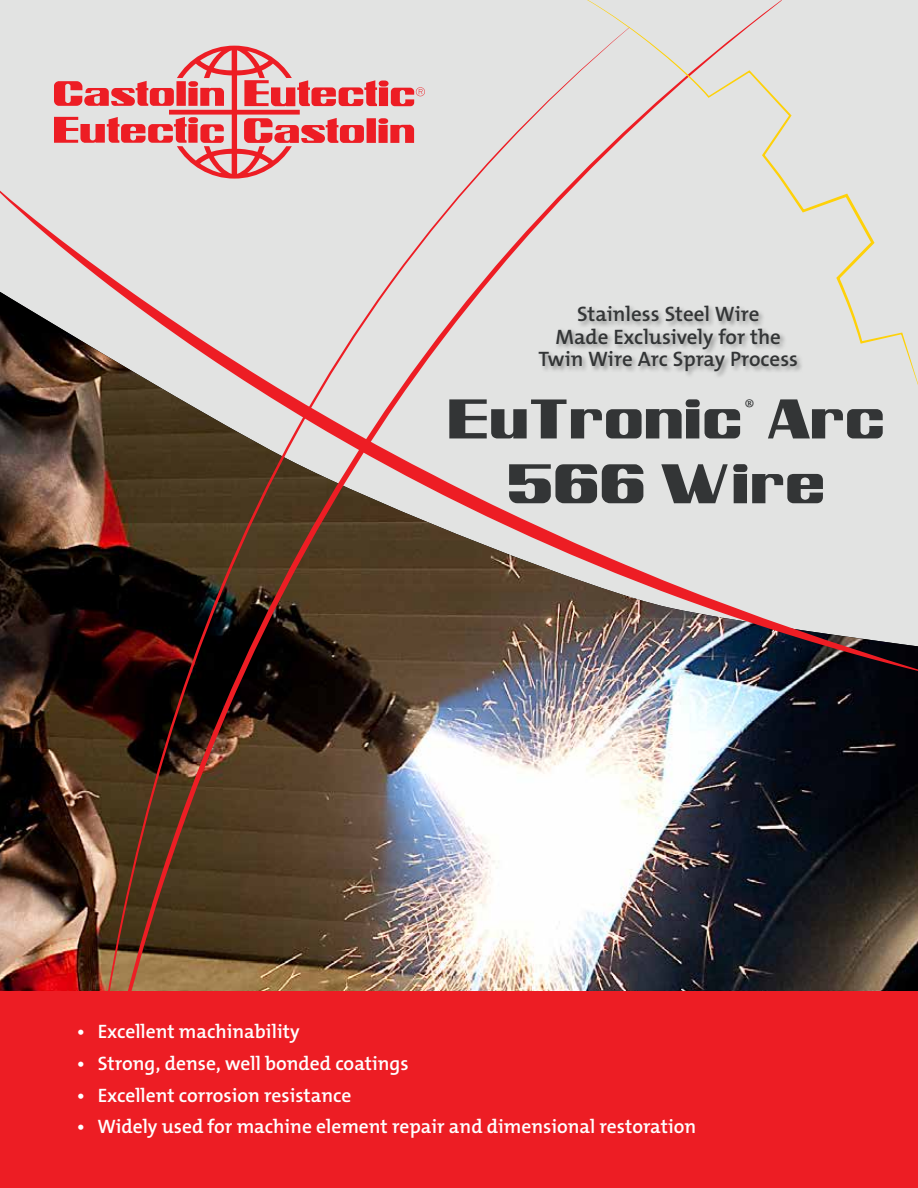
<style>
.page{position:relative;width:918px;height:1188px;background:#fff}
.page>*{position:absolute;margin:0;border:0;box-sizing:border-box;transform-origin:0 0}
.t1{font:54px/64.8px "Castolin";color:#333536;text-align:center}
.t2{font:600 21px/22.5px "The Mix B W6";color:#333536;text-align:center}
.t3{font:600 19.5px "The Mix B W6";color:#fff}
</style>
<div class="page">
<img style="left:0;top:671px;width:918px;height:320px">
<svg style="left:0;top:189px;width:918px;height:482px;fill:#e2e3e2"></svg>
<img style="left:79px;top:0;width:703px;height:991px">
<svg style="left:54px;top:46px;width:371px;height:133px"></svg>
<div style="left:565px;top:0;width:353px;height:391px;background:#e2e3e2"></div>
<div style="left:0;top:991px;width:918px;height:197px;background:#ed1d24"></div>
<div style="left:537px;top:305px;width:267px;height:74px;background:#000;opacity:.35"></div>
<p class="t2" style="left:539px;top:303px;width:261px">Stainless Steel Wire<br>Made Exclusively for the<br>Twin Wire Arc Spray Process</p>
<h1 class="t1" style="left:449px;top:394px;width:439px">EuTronic<sup>®</sup> Arc<br>566 Wire</h1>
<p class="t3" style="left:77px;top:1019px;width:224px">• Excellent machinability</p>
<p class="t3" style="left:77px;top:1051px;width:333px">• Strong, dense, well bonded coatings</p>
<p class="t3" style="left:77px;top:1082px;width:276px">• Excellent corrosion resistance</p>
<p class="t3" style="left:77px;top:1114px;width:621px">• Widely used for machine element repair and dimensional restoration</p>
</div>
